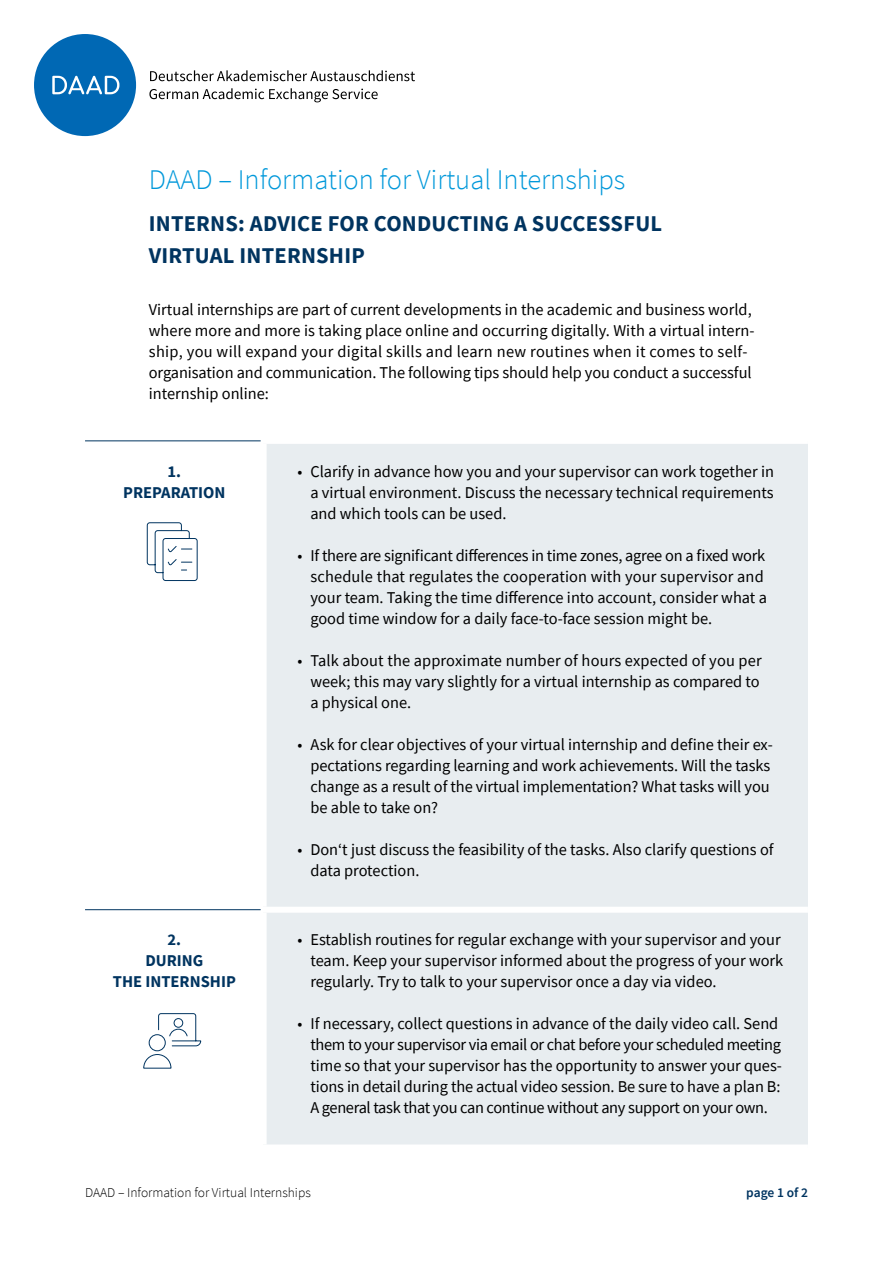
<style>
.page{position:relative;width:893px;height:1263px;background:#fff}
.page>*{position:absolute;margin:0;border:0;box-sizing:border-box;transform-origin:0 0}
.t1{font:300 28.5px "Source Sans Pro";color:#0098da}
.t2{font:700 22.5px/31.5px "Source Sans Pro";letter-spacing:.01em;color:#003460}
.t3{font:16.5px/21px "Source Sans Pro";color:#000}
.t4{font:700 16.5px/21px "Source Sans Pro";color:#003460;text-align:center}
.t5{font:300 13.5px "Source Sans Pro";color:#000}
.t6{font:600 13.5px "Source Sans Pro";letter-spacing:-.01em;color:#003460}
</style>
<div class="page">
<div style="left:34px;top:34px;width:102px;height:102px;background:#0068b4;border-radius:50%"></div>
<svg style="left:52px;top:76px;width:67px;height:18px"></svg>
<svg style="left:150px;top:70px;width:265px;height:11px"></svg>
<svg style="left:149px;top:88px;width:229px;height:14px"></svg>
<div style="left:264px;top:441px;width:544px;height:469px;background:#e8edf0"></div>
<div style="left:264px;top:910px;width:544px;height:237px;background:#e8edf0"></div>
<div style="left:261px;top:444px;width:6px;height:463px;background:#fff"></div>
<div style="left:261px;top:913px;width:6px;height:231px;background:#fff"></div>
<div style="left:261px;top:438px;width:547px;height:6px;background:#fff"></div>
<div style="left:261px;top:907px;width:547px;height:6px;background:#fff"></div>
<div style="left:261px;top:1144px;width:547px;height:6px;background:#fff"></div>
<hr style="left:85px;top:441px;width:176px;height:1px;background:#003460">
<hr style="left:85px;top:909px;width:176px;height:1px;background:#003460">
<svg style="left:147px;top:522px;width:51px;height:59px"></svg>
<svg style="left:143px;top:1013px;width:58px;height:56px"></svg>
<h1 class="t1" style="left:149px;top:162px;width:478px">DAAD – Information for Virtual Internships</h1>
<h2 class="t2" style="left:149px;top:207px;width:515px">INTERNS: ADVICE FOR CONDUCTING A SUCCESSFUL<br>VIRTUAL INTERNSHIP</h2>
<p class="t3" style="left:149px;top:299px;width:607px">Virtual internships are part of current developments in the academic and business world, where more and more is taking place online and occurring digitally. With a virtual intern&shy;ship, you will expand your digital skills and learn new routines when it comes to self&shy;organisation and communication. The following tips should help you conduct a successful internship online:</p>
<p class="t4" style="left:123px;top:460px;width:104px">1.<br>PREPARATION</p>
<p class="t3" style="left:310px;top:460px;width:465px;text-align:justify;text-indent:-13px">• Clarify in advance how you and your supervisor can work together in a virtual environment. Discuss the necessary technical requirements and which tools can be used.</p>
<p class="t3" style="left:310px;top:544px;width:458px;text-indent:-13px">• If there are significant differences in time zones, agree on a fixed work schedule that regulates the cooperation with your supervisor and your team. Taking the time difference into account, consider what a good time window for a daily face-to-face session might be.</p>
<p class="t3" style="left:310px;top:650px;width:453px;text-align:justify;text-indent:-13px">• Talk about the approximate number of hours expected of you per week; this may vary slightly for a virtual internship as compared to a physical one.</p>
<p class="t3" style="left:310px;top:734px;width:464px;text-indent:-13px">• Ask for clear objectives of your virtual internship and define their ex&shy;pectations regarding learning and work achievements. Will the tasks change as a result of the virtual implementation? What tasks will you be able to take on?</p>
<p class="t3" style="left:310px;top:838px;width:465px;text-indent:-13px">• Don‘t just discuss the feasibility of the tasks. Also clarify questions of data protection.</p>
<p class="t4" style="left:113px;top:929px;width:124px">2.<br>DURING<br>THE -INTERNSHIP</p>
<p class="t3" style="left:310px;top:929px;width:474px;text-indent:-13px">• Establish routines for regular exchange with your supervisor and your team. Keep your supervisor informed about the progress of your work regularly. Try to talk to your supervisor once a day via video.</p>
<p class="t3" style="left:310px;top:1013px;width:473px;text-indent:-13px">• If necessary, collect questions in advance of the daily video call. Send them to your supervisor via email or chat before your scheduled meeting time so that your supervisor has the opportunity to answer your ques&shy;tions in detail during the actual video session. Be sure to have a plan B:<br>A general task that you can continue without any support on your own.</p>
<p class="t5" style="left:85px;top:1184px;width:227px">DAAD – Information for Virtual Internships</p>
<p class="t6" style="left:746px;top:1184px;width:63px">page 1 of 2</p>
</div>
